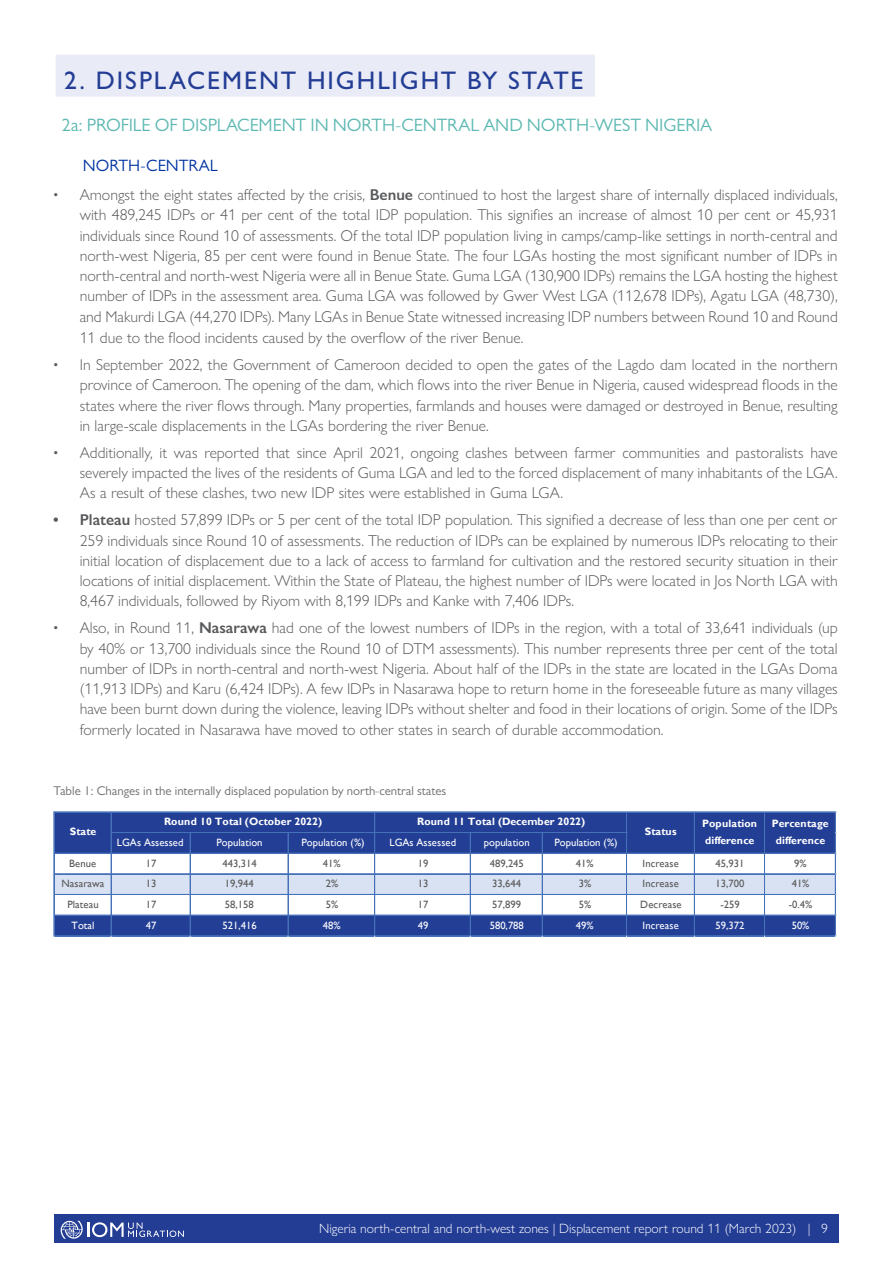
<style>
.page{position:relative;width:893px;height:1263px;background:#fff}
.page>*{position:absolute;margin:0;border:0;box-sizing:border-box;transform-origin:0 0}
.t1{font:500 25.5px "Gill Sans MT Pro";letter-spacing:.07em;color:#233d95}
.texte{font:18px "Gill Sans MT Pro";letter-spacing:-.005em;color:#5cb8b2}
.texte-2{font:16.5px "Gill Sans MT Pro";letter-spacing:-.005em;color:#0033a0}
.t2{font:300 15.75px/20.2px "Gill Sans Nova";color:#57585a;text-align:justify}
.t3{font:300 13.5px "Gill Sans Nova";color:#fff}
.captions{font:12.75px "Gill Sans MT Pro";color:#6c6d70}
.t4{font:10.65px "Gill Sans";color:#595959}
.t5{font:10.65px "Gill Sans";color:#fff}
.t6{font:700 10.65px/17.7px "Gill Sans";letter-spacing:.005em;color:#fff}
.s1{font-weight:600}
.s2{color:#233d95}
</style>
<div class="page">
<div style="left:54px;top:1213px;width:785px;height:29px;background:#233d95"></div>
<svg style="left:61px;top:1221px;width:123px;height:18px"></svg>
<div style="left:54px;top:812px;width:782px;height:42px;background:#233e95"></div>
<div style="left:54px;top:874px;width:782px;height:21px;background:#d9e2f2"></div>
<div style="left:54px;top:915px;width:782px;height:21px;background:#233e95"></div>
<hr style="left:54px;top:811px;width:782px;height:1px;background:#4671b8">
<hr style="left:54px;top:812px;width:782px;height:1px;background:#4671b8">
<hr style="left:112px;top:832px;width:515px;height:1px;background:#4671b8">
<hr style="left:54px;top:853px;width:782px;height:1px;background:#4671b8">
<hr style="left:54px;top:873px;width:782px;height:1px;background:#4671b8">
<hr style="left:54px;top:874px;width:782px;height:1px;background:#4671b8">
<hr style="left:54px;top:894px;width:782px;height:1px;background:#4671b8">
<hr style="left:54px;top:915px;width:782px;height:1px;background:#4671b8">
<hr style="left:54px;top:812px;width:1px;height:124px;background:#4671b8">
<hr style="left:111px;top:812px;width:1px;height:124px;background:#4671b8">
<hr style="left:190px;top:833px;width:1px;height:103px;background:#4671b8">
<hr style="left:288px;top:833px;width:1px;height:103px;background:#4671b8">
<hr style="left:374px;top:812px;width:1px;height:124px;background:#4671b8">
<hr style="left:375px;top:812px;width:1px;height:124px;background:#4671b8">
<hr style="left:470px;top:833px;width:1px;height:103px;background:#4671b8">
<hr style="left:542px;top:833px;width:1px;height:103px;background:#4671b8">
<hr style="left:626px;top:812px;width:1px;height:124px;background:#4671b8">
<hr style="left:694px;top:812px;width:1px;height:124px;background:#4671b8">
<hr style="left:764px;top:812px;width:1px;height:124px;background:#4671b8">
<hr style="left:54px;top:935px;width:782px;height:1px;background:#4671b8">
<hr style="left:54px;top:936px;width:782px;height:1px;background:#4671b8">
<hr style="left:835px;top:812px;width:1px;height:124px;background:#4671b8">
<div style="left:56px;top:55px;width:539px;height:42px;background:#e9ebf6"></div>
<p class="t1" style="left:64px;top:65px;width:521px">2. DISPLACEMENT HIGHLIGHT BY STATE</p>
<p class="texte" style="left:62px;top:114px;width:652px">2a: PROFILE OF DISPLACEMENT IN NORTH-CENTRAL AND NORTH-WEST NIGERIA</p>
<p class="texte-2" style="left:83px;top:156px;width:136px">NORTH-CENTRAL</p>
<p class="t2" style="left:80px;top:184px;width:760px;text-indent:-27px">• Amongst the eight states affected by the crisis, <span class="s1">Benue</span> continued to host the largest share of internally displaced individuals, with 489,245 IDPs or 41 per cent of the total IDP population. This signifies an increase of almost 10 per cent or 45,931 individuals since Round 10 of assessments. Of the total IDP population living in camps/camp-like settings in north-central and north-west Nigeria, 85 per cent were found in Benue State. The four LGAs hosting the most significant number of IDPs in north-central and north-west Nigeria were all in Benue State. Guma LGA (130,900 IDPs) remains the LGA hosting the highest number of IDPs in the assessment area. Guma LGA was followed by Gwer West LGA (112,678 IDPs), Agatu LGA (48,730), and Makurdi LGA (44,270 IDPs). Many LGAs in Benue State witnessed increasing IDP numbers between Round 10 and Round 11 due to the flood incidents caused by the overflow of the river Benue.</p>
<p class="t2" style="left:80px;top:354px;width:760px;text-indent:-27px">• In September 2022, the Government of Cameroon decided to open the gates of the Lagdo dam located in the northern province of Cameroon. The opening of the dam, which flows into the river Benue in Nigeria, caused widespread floods in the states where the river flows through. Many properties, farmlands and houses were damaged or destroyed in Benue, resulting in large-scale displacements in the LGAs bordering the river Benue.</p>
<p class="t2" style="left:80px;top:442px;width:759px;text-indent:-27px">• Additionally, it was reported that since April 2021, ongoing clashes between farmer communities and pastoralists have severely impacted the lives of the residents of Guma LGA and led to the forced displacement of many inhabitants of the LGA.<br>As a result of these clashes, two new IDP sites were established in Guma LGA.</p>
<p class="t2" style="left:80px;top:510px;width:760px;text-indent:-27px"><span class="s1">• Plateau</span> hosted 57,899 IDPs or 5 per cent of the total IDP population. This signified a decrease of less than one per cent or 259 individuals since Round 10 of assessments. The reduction of IDPs can be explained by numerous IDPs relocating to their initial location of displacement due to a lack of access to farmland for cultivation and the restored security situation in their locations of initial displacement. Within the State of Plateau, the highest number of IDPs were located in Jos North LGA with 8,467 individuals, followed by Riyom with 8,199 IDPs and Kanke with 7,406 IDPs.</p>
<p class="t2" style="left:80px;top:618px;width:759px;text-indent:-27px">• Also, in Round 11, <span class="s1">Nasarawa</span> had one of the lowest numbers of IDPs in the region, with a total of 33,641 individuals (up by 40% or 13,700 individuals since the Round 10 of DTM assessments). This number represents three per cent of the total number of IDPs in north-central and north-west Nigeria. About half of the IDPs in the state are located in the LGAs Doma (11,913 IDPs) and Karu (6,424 IDPs). A few IDPs in Nasarawa hope to return home in the foreseeable future as many villages have been burnt down during the violence, leaving IDPs without shelter and food in their locations of origin. Some of the IDPs formerly located in Nasarawa have moved to other states in search of durable accommodation.</p>
<p class="captions" style="left:54px;top:783px;width:394px">Table 1: Changes in the internally displaced population by north-central states</p>
<p class="t6" style="left:70px;top:823px;width:28px">State</p>
<p class="t6" style="left:164px;top:813px;width:159px">Round 10 Total (October 2022)</p>
<p class="t6" style="left:417px;top:813px;width:169px">Round 11 Total (December 2022)</p>
<p class="t5" style="left:117px;top:836px;width:68px">LGAs Assessed</p>
<p class="t5" style="left:217px;top:836px;width:47px">Population</p>
<p class="t5" style="left:302px;top:836px;width:64px">Population (%)</p>
<p class="t5" style="left:389px;top:836px;width:68px">LGAs Assessed</p>
<p class="t5" style="left:484px;top:836px;width:47px">population</p>
<p class="t5" style="left:555px;top:836px;width:64px">Population (%)</p>
<p class="t6" style="left:645px;top:823px;width:33px">Status</p>
<p class="t6" style="left:702px;top:814px;width:57px">Population difference</p>
<p class="t6" style="left:772px;top:814px;width:59px;text-align:center">Percentage difference</p>
<p class="t4" style="left:69px;top:857px;width:28px">Benue</p>
<p class="t4" style="left:146px;top:857px;width:12px">17</p>
<p class="t4" style="left:223px;top:857px;width:36px">443,314</p>
<p class="t4" style="left:323px;top:857px;width:19px">41%</p>
<p class="t4" style="left:418px;top:857px;width:12px">19</p>
<p class="t4" style="left:490px;top:857px;width:36px">489,245</p>
<p class="t4" style="left:576px;top:857px;width:19px">41%</p>
<p class="t4" style="left:642px;top:857px;width:38px">Increase</p>
<p class="t4" style="left:716px;top:857px;width:30px">45,931</p>
<p class="t4" style="left:794px;top:857px;width:14px">9%</p>
<p class="t4" style="left:62px;top:877px;width:44px">Nasarawa</p>
<p class="t4" style="left:146px;top:877px;width:12px">13</p>
<p class="t4" style="left:225px;top:877px;width:30px">19,944</p>
<p class="t4" style="left:326px;top:877px;width:14px">2%</p>
<p class="t4" style="left:418px;top:877px;width:12px">13</p>
<p class="t4" style="left:492px;top:877px;width:30px">33,644</p>
<p class="t4" style="left:579px;top:877px;width:14px">3%</p>
<p class="t4" style="left:642px;top:877px;width:38px">Increase</p>
<p class="t4" style="left:716px;top:877px;width:30px">13,700</p>
<p class="t4" style="left:792px;top:877px;width:19px">41%</p>
<p class="t4" style="left:67px;top:898px;width:33px">Plateau</p>
<p class="t4" style="left:146px;top:898px;width:12px">17</p>
<p class="t4" style="left:225px;top:898px;width:30px">58,158</p>
<p class="t4" style="left:326px;top:898px;width:14px">5%</p>
<p class="t4" style="left:418px;top:898px;width:12px">17</p>
<p class="t4" style="left:492px;top:898px;width:30px">57,899</p>
<p class="t4" style="left:579px;top:898px;width:14px">5%</p>
<p class="t4" style="left:640px;top:898px;width:43px">Decrease</p>
<p class="t4" style="left:720px;top:898px;width:21px">-259</p>
<p class="t4" style="left:789px;top:898px;width:25px">-0.4%</p>
<p class="t5" style="left:72px;top:919px;width:24px">Total</p>
<p class="t5" style="left:146px;top:919px;width:12px">47</p>
<p class="t5" style="left:223px;top:919px;width:36px">521,416</p>
<p class="t5" style="left:323px;top:919px;width:19px">48%</p>
<p class="t5" style="left:418px;top:919px;width:12px">49</p>
<p class="t5" style="left:490px;top:919px;width:36px">580,788</p>
<p class="t5" style="left:576px;top:919px;width:19px">49%</p>
<p class="t5" style="left:642px;top:919px;width:38px">Increase</p>
<p class="t5" style="left:716px;top:919px;width:30px">59,372</p>
<p class="t5" style="left:792px;top:919px;width:19px">50%</p>
<p class="t3" style="left:319px;top:1220px;width:513px">Nigeria north-central and north-west zones | Displacement report round 11 (March 2023) | <span class="s2">A</span>9</p>
</div>
